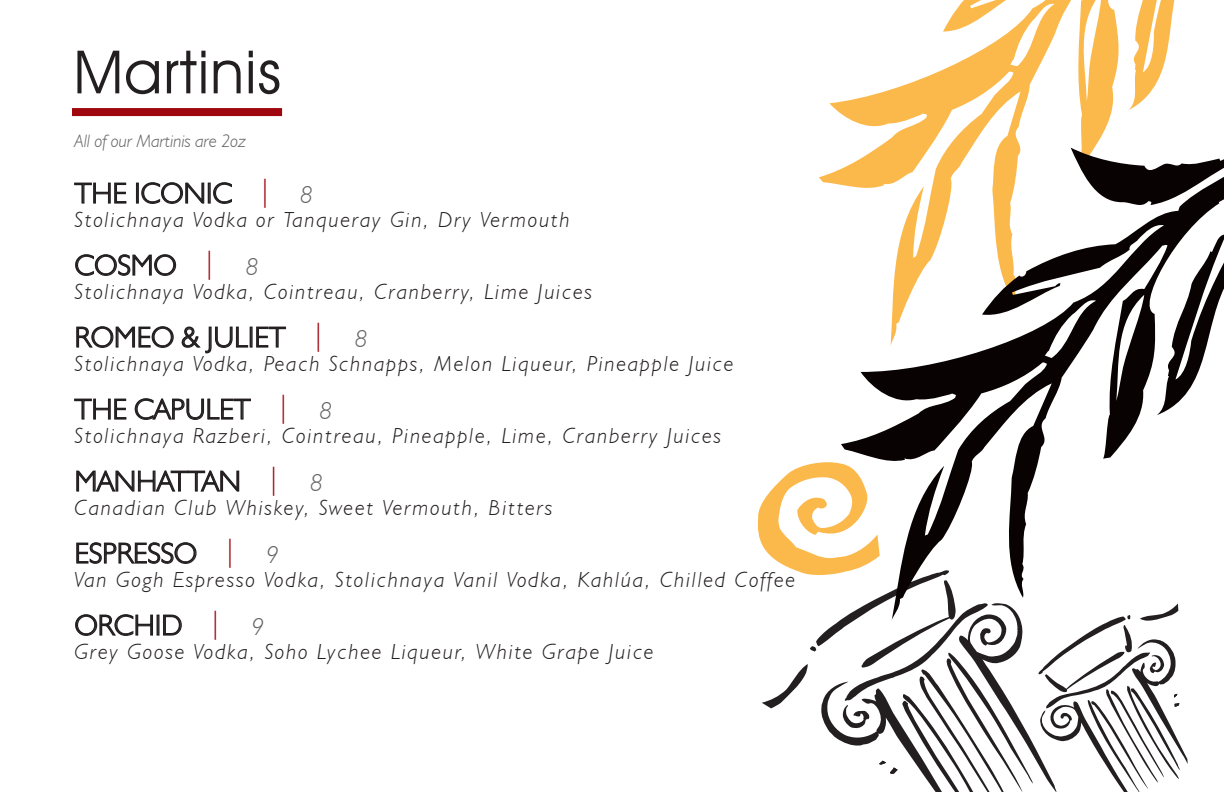
<style>
.page{position:relative;width:1224px;height:792px;background:#fff}
.page>*{position:absolute;margin:0;border:0;box-sizing:border-box;transform-origin:0 0}
.t1{font:60px "Avant Garde IT Cby BT";letter-spacing:.025em;color:#231f20}
.t2{font:300 29px "Humanist 521 BT";color:#231f20}
.t3{font:italic 300 21.8px "Humanist 521 BT";letter-spacing:.09em;color:#231f20}
.t4{font:italic 300 18px "Humanist 521 BT";color:#636366}
.s1{color:#9d070d}
.s2{font-style:italic;font-size:24.2px;color:#636366}
</style>
<div class="page">
<svg style="left:819px;top:0;width:356px;height:185px"></svg>
<div style="left:72px;top:108px;width:210px;height:8px;background:#9d070d"></div>
<svg style="left:74px;top:182px;width:53px;height:22px"></svg>
<div style="left:136px;top:183px;width:3px;height:21px;border:1px solid #231f20"></div>
<svg style="left:141px;top:182px;width:64px;height:22px"></svg>
<div style="left:208px;top:183px;width:3px;height:21px;border:1px solid #231f20"></div>
<svg style="left:213px;top:182px;width:19px;height:22px"></svg>
<svg style="left:75px;top:254px;width:102px;height:22px"></svg>
<svg style="left:76px;top:326px;width:98px;height:22px"></svg>
<svg style="left:181px;top:326px;width:68px;height:28px"></svg>
<div style="left:250px;top:327px;width:3px;height:21px;border:1px solid #231f20"></div>
<svg style="left:256px;top:326px;width:31px;height:22px"></svg>
<svg style="left:74px;top:398px;width:53px;height:22px"></svg>
<svg style="left:134px;top:398px;width:117px;height:22px"></svg>
<svg style="left:76px;top:470px;width:164px;height:22px"></svg>
<svg style="left:76px;top:542px;width:121px;height:22px"></svg>
<svg style="left:75px;top:614px;width:78px;height:22px"></svg>
<div style="left:157px;top:615px;width:3px;height:21px;border:1px solid #231f20"></div>
<svg style="left:163px;top:614px;width:19px;height:22px"></svg>
<svg style="left:841px;top:133px;width:383px;height:327px"></svg>
<svg style="left:757px;top:460px;width:431px;height:332px"></svg>
<h1 class="t1" style="left:73px;top:36px;width:209px">Martinis</h1>
<p class="t4" style="left:75px;top:130px;width:173px">All of our Martinis are 2oz</p>
<h2 class="t2" style="left:75px;top:175px;width:240px">THE ICONIC <span class="s1">|</span> <span class="s2">8</span></h2>
<p class="t3" style="left:75px;top:206px;width:497px">Stolichnaya Vodka or Tanqueray Gin, Dry Vermouth</p>
<h2 class="t2" style="left:75px;top:247px;width:185px">COSMO <span class="s1">|</span> <span class="s2">8</span></h2>
<p class="t3" style="left:75px;top:278px;width:519px">Stolichnaya Vodka, Cointreau, Cranberry, Lime Juices</p>
<h2 class="t2" style="left:75px;top:319px;width:294px">ROMEO &amp; JULIET <span class="s1">|</span> <span class="s2">8</span></h2>
<p class="t3" style="left:75px;top:350px;width:661px">Stolichnaya Vodka, Peach Schnapps, Melon Liqueur, Pineapple Juice</p>
<h2 class="t2" style="left:75px;top:391px;width:259px">THE CAPULET <span class="s1">|</span> <span class="s2">8</span></h2>
<p class="t3" style="left:75px;top:422px;width:648px">Stolichnaya Razberi, Cointreau, Pineapple, Lime, Cranberry Juices</p>
<h2 class="t2" style="left:75px;top:463px;width:250px">MANHATTAN <span class="s1">|</span> <span class="s2">8</span></h2>
<p class="t3" style="left:75px;top:494px;width:480px">Canadian Club Whiskey, Sweet Vermouth, Bitters</p>
<h2 class="t2" style="left:75px;top:535px;width:206px">ESPRESSO <span class="s1">|</span> <span class="s2">9</span></h2>
<p class="t3" style="left:75px;top:566px;width:722px">Van Gogh Espresso Vodka, Stolichnaya Vanil Vodka, Kahlúa, Chilled Coffee</p>
<h2 class="t2" style="left:75px;top:607px;width:191px">ORCHID <span class="s1">|</span> <span class="s2">9</span></h2>
<p class="t3" style="left:75px;top:638px;width:581px">Grey Goose Vodka, Soho Lychee Liqueur, White Grape Juice</p>
</div>
